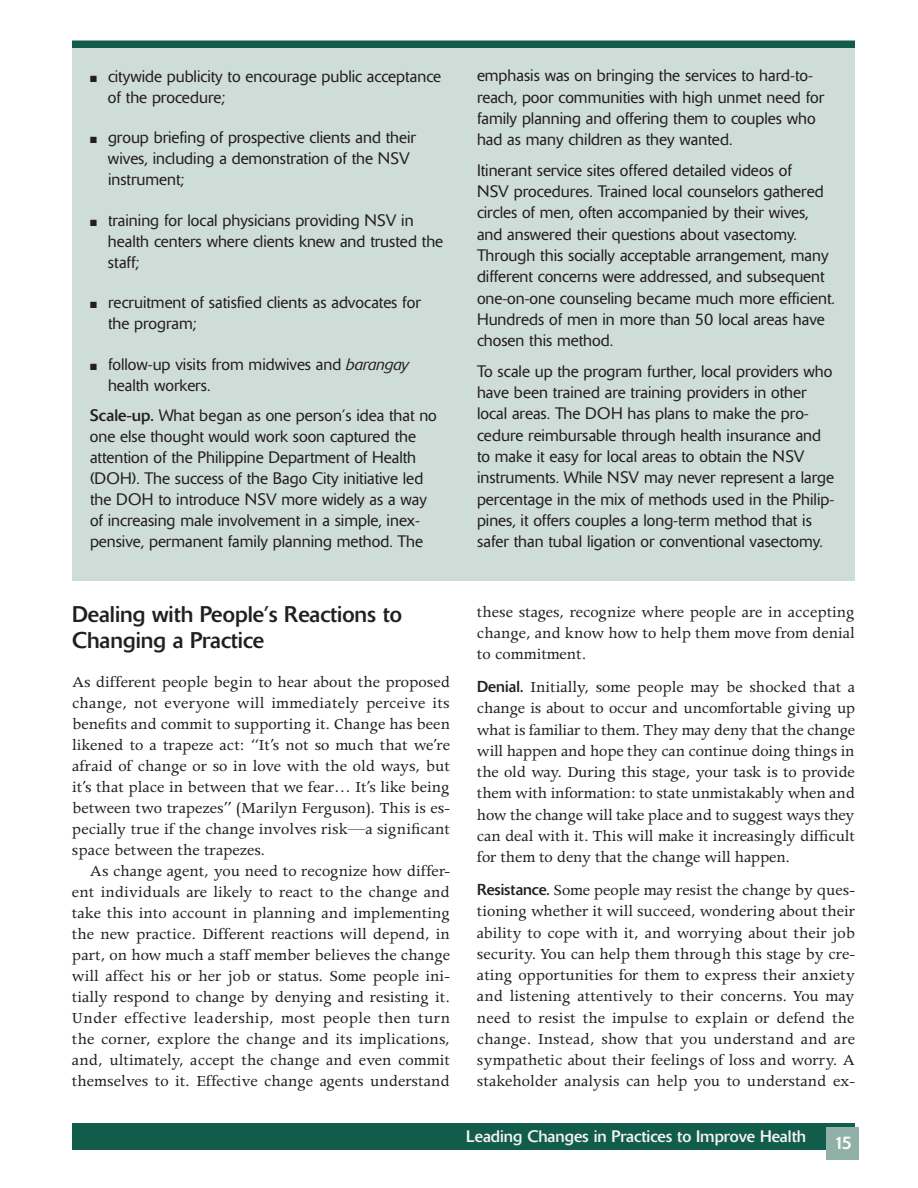
<style>
.page{position:relative;width:918px;height:1188px;background:#fff}
.page>*{position:absolute;margin:0;border:0;box-sizing:border-box;transform-origin:0 0}
.t1{font:22.5px/26.2px "Delta";color:#231f20}
.t2{font:18px "Delta";color:#fff}
.t3{font:17.25px/21.1px "Apollo";color:#231f20;text-align:justify}
.t4{font:300 16.5px/21.3px "Delta";color:#231f20}
.t5{font:16.5px "Delta";color:#f2f3f4}
.s1{font-style:italic}
.s2{font-weight:400}
.s3{font-family:"Delta";font-size:15.75px}
</style>
<div class="page">
<div style="left:72px;top:1123px;width:783px;height:27px;background:#115c4a"></div>
<div style="left:827px;top:1128px;width:32px;height:32px;background:#91b1a8"></div>
<div style="left:72px;top:47px;width:783px;height:534px;background:#cfddd9"></div>
<div style="left:72px;top:41px;width:783px;height:7px;background:#115c4a"></div>
<p class="t4" style="left:108px;top:66px;width:335px;text-indent:-18px">■ citywide publicity to encourage public acceptance of the procedure;</p>
<p class="t4" style="left:108px;top:127px;width:310px;text-indent:-18px">■ group briefing of prospective clients and their wives, including a demonstration of the NSV instrument;</p>
<p class="t4" style="left:108px;top:210px;width:337px;text-indent:-18px">■ training for local physicians providing NSV in health centers where clients knew and trusted the staff;</p>
<p class="t4" style="left:108px;top:292px;width:314px;text-indent:-18px">■ recruitment of satisfied clients as advocates for the program;</p>
<p class="t4" style="left:108px;top:354px;width:303px;text-indent:-18px">■ follow-up visits from midwives and <span class="s1">barangay </span>health workers.</p>
<p class="t4" style="left:90px;top:405px;width:348px"><span class="s2">Scale-up.</span> What began as one person’s idea that no one else thought would work soon captured the attention of the Philippine Department of Health (DOH). The success of the Bago City initiative led the DOH to introduce NSV more widely as a way of increasing male involvement in a simple, inex&shy;pensive, permanent family planning method. The</p>
<p class="t4" style="left:477px;top:65px;width:349px">emphasis was on bringing the services to hard-to&shy;reach, poor communities with high unmet need for family planning and offering them to couples who had as many children as they wanted.</p>
<p class="t4" style="left:477px;top:160px;width:359px">Itinerant service sites offered detailed videos of<br>NSV procedures. Trained local counselors gathered circles of men, often accompanied by their wives, and answered their questions about vasectomy.<br>Through this socially acceptable arrangement, many different concerns were addressed, and subsequent one-on-one counseling became much more efficient.<br>Hundreds of men in more than 50 local areas have chosen this method.</p>
<p class="t4" style="left:477px;top:361px;width:359px">To scale up the program further, local providers who have been trained are training providers in other local areas. The DOH has plans to make the pro&shy;cedure reimbursable through health insurance and to make it easy for local areas to obtain the NSV instruments. While NSV may never represent a large percentage in the mix of methods used in the Philip&shy;pines, it offers couples a long-term method that is safer than tubal ligation or conventional vasectomy.</p>
<h1 class="t1" style="left:72px;top:601px;width:332px">Dealing with People’s Reactions to<br>Changing a Practice</h1>
<p class="t3" style="left:72px;top:672px;width:380px">As different people begin to hear about the proposed change, not everyone will immediately perceive its benefits and commit to supporting it. Change has been likened to a trapeze act: “It’s not so much that we’re afraid of change or so in love with the old ways, but it’s that place in between that we fear… It’s like being between two trapezes” (Marilyn Ferguson). This is es&shy;pecially true if the change involves risk—a significant space between the trapezes.</p>
<p class="t3" style="left:72px;top:861px;width:380px;text-indent:18px">As change agent, you need to recognize how differ&shy;ent individuals are likely to react to the change and take this into account in planning and implementing the new practice. Different reactions will depend, in part, on how much a staff member believes the change will affect his or her job or status. Some people ini&shy;tially respond to change by denying and resisting it.<br>Under effective leadership, most people then turn the corner, explore the change and its implications, and, ultimately, accept the change and even commit themselves to it. Effective change agents understand</p>
<p class="t3" style="left:477px;top:601px;width:379px">these stages, recognize where people are in accepting change, and know how to help them move from denial to commitment.</p>
<p class="t3" style="left:477px;top:677px;width:380px"><span class="s3">Denial.</span> Initially, some people may be shocked that a change is about to occur and uncomfortable giving up what is familiar to them. They may deny that the change will happen and hope they can continue doing things in the old way. During this stage, your task is to provide them with information: to state unmistakably when and how the change will take place and to suggest ways they can deal with it. This will make it increasingly difficult for them to deny that the change will happen.</p>
<p class="t3" style="left:477px;top:880px;width:380px"><span class="s3">Resistance.</span> Some people may resist the change by ques&shy;tioning whether it will succeed, wondering about their ability to cope with it, and worrying about their job security. You can help them through this stage by cre&shy;ating opportunities for them to express their anxiety and listening attentively to their concerns. You may need to resist the impulse to explain or defend the change. Instead, show that you understand and are sympathetic about their feelings of loss and worry. A stakeholder analysis can help you to understand ex-</p>
<p class="t5" style="left:466px;top:1127px;width:341px">Leading Changes in Practices to Improve Health</p>
<p class="t2" style="left:834px;top:1132px;width:19px">15</p>
</div>
